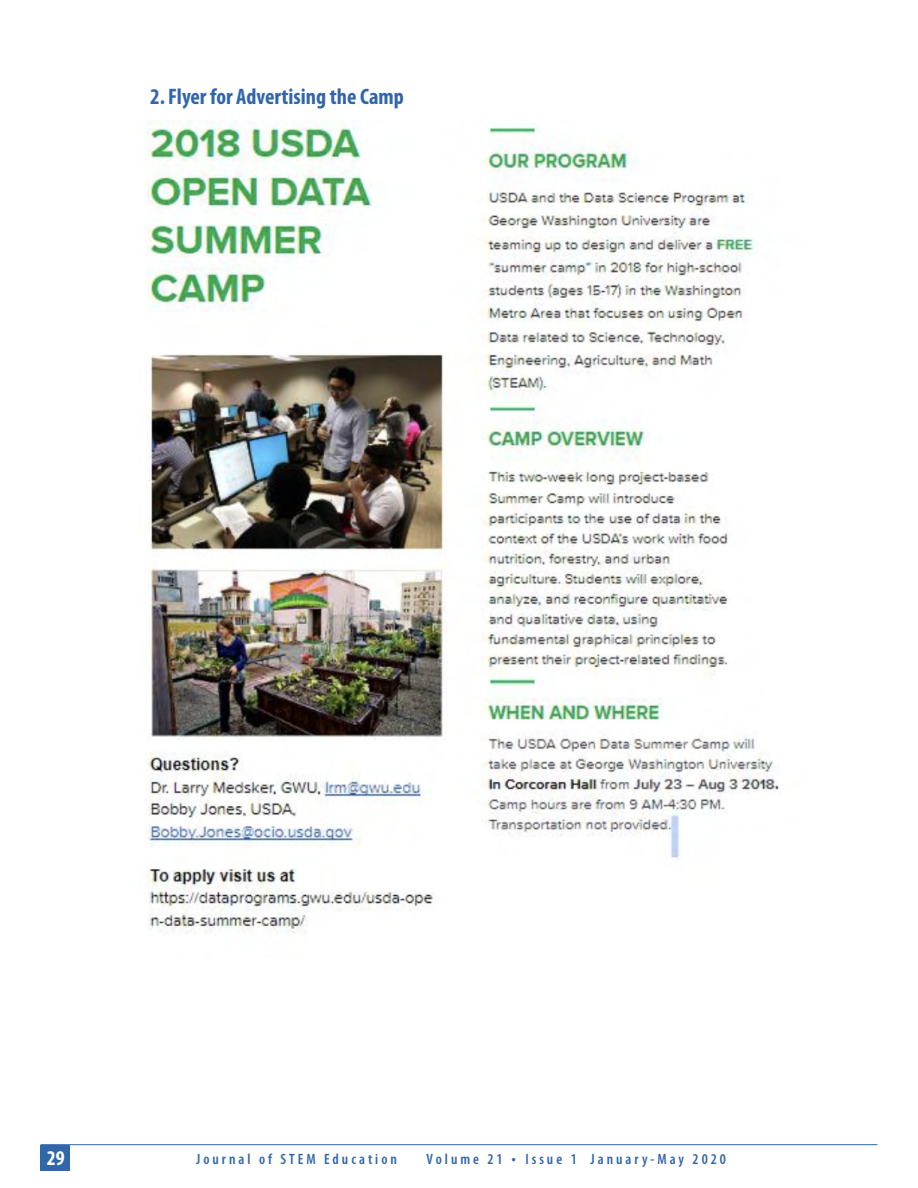
<style>
.page{position:relative;width:918px;height:1188px;background:#fff}
.page>*{position:absolute;margin:0;border:0;box-sizing:border-box;transform-origin:0 0}
.t1{font:700 condensed 22.5px "Myriad Pro";color:#3166aa}
.t2{font:700 condensed 21px "Myriad Pro";color:#fff}
.t3{font:600 condensed 15px "Myriad Pro";letter-spacing:.2em;color:#3166aa}
.s1{font-size:16.5px}
</style>
<div class="page">
<hr style="left:40px;top:1144px;width:838px;height:1px;background:#3166aa">
<div style="left:40px;top:1145px;width:30px;height:26px;background:#3166aa"></div>
<img style="left:145px;top:120px;width:635px;height:813px">
<h1 class="t1" style="left:150px;top:82px;width:255px">2.Flyer for Advertising the Camp</h1>
<h2 class="t2" style="left:47px;top:1145px;width:19px">29</h2>
<p class="t3" style="left:196px;top:1150px;width:202px">Journal of STEM Education</p>
<p class="t3" style="left:427px;top:1150px;width:301px">Volume 21 <span class="s1">•</span> Issue 1 January-May 2020</p>
</div>
